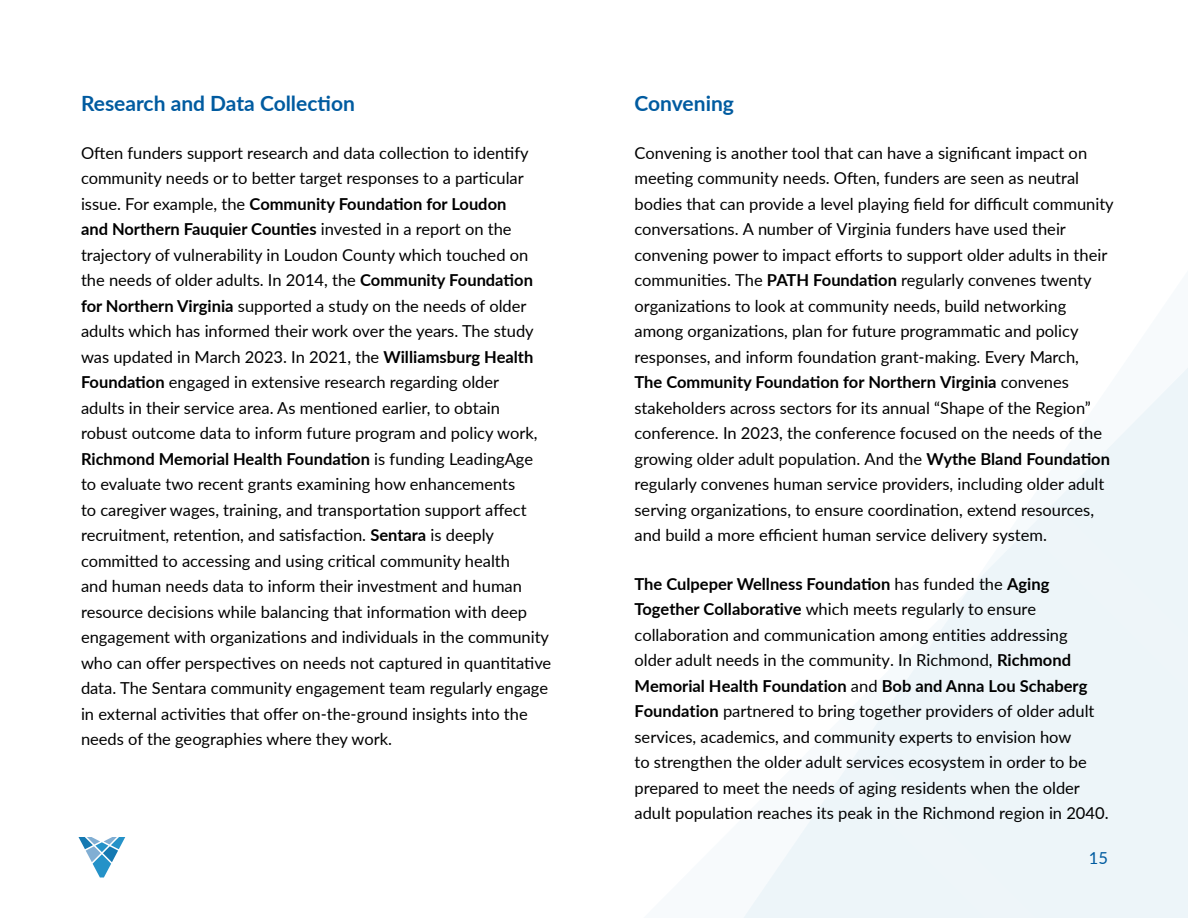
<style>
.page{position:relative;width:1188px;height:918px;background:#fff}
.page>*{position:absolute;margin:0;border:0;box-sizing:border-box;transform-origin:0 0}
.t1{font:700 21px "Lato";color:#005ba0}
.t2{font:16.5px/25.5px "Lato";color:#000}
.t3{font:16.5px "Lato";color:#005ba0}
.s1{font-weight:700}
</style>
<div class="page">
<svg style="left:743px;top:368px;width:445px;height:550px"></svg>
<svg style="left:79px;top:837px;width:46px;height:40px"></svg>
<p class="t1" style="left:81px;top:88px;width:275px">Research and Data Collection</p>
<p class="t2" style="left:81px;top:139px;width:472px">Often funders support research and data collection to identify community needs or to better target responses to a particular issue. For example, the <span class="s1">Community Foundation for Loudon<br>and Northern Fauquier Counties</span> invested in a report on the trajectory of vulnerability in Loudon County which touched on the needs of older adults. In 2014, the <span class="s1">Community Foundation for Northern Virginia</span> supported a study on the needs of older adults which has informed their work over the years. The study was updated in March 2023. In 2021, the <span class="s1">Williamsburg Health Foundation</span> engaged in extensive research regarding older<br>adults in their service area. As mentioned earlier, to obtain<br>robust outcome data to inform future program and policy work, <span class="s1">Richmond Memorial Health Foundation</span> is funding LeadingAge to evaluate two recent grants examining how enhancements<br>to caregiver wages, training, and transportation support affect recruitment, retention, and satisfaction. <span class="s1">Sentara</span> is deeply committed to accessing and using critical community health<br>and human needs data to inform their investment and human resource decisions while balancing that information with deep engagement with organizations and individuals in the community who can offer perspectives on needs not captured in quantitative data. The Sentara community engagement team regularly engage in external activities that offer on-the-ground insights into the needs of the geographies where they work.</p>
<p class="t1" style="left:634px;top:88px;width:101px">Convening</p>
<p class="t2" style="left:634px;top:139px;width:481px">Convening is another tool that can have a significant impact on meeting community needs. Often, funders are seen as neutral bodies that can provide a level playing field for difficult community conversations. A number of Virginia funders have used their convening power to impact efforts to support older adults in their communities. The <span class="s1">PATH Foundation</span> regularly convenes twenty organizations to look at community needs, build networking among organizations, plan for future programmatic and policy responses, and inform foundation grant-making. Every March,<br><span class="s1">The Community Foundation for Northern Virginia</span> convenes stakeholders across sectors for its annual “Shape of the Region” conference. In 2023, the conference focused on the needs of the growing older adult population. And the <span class="s1">Wythe Bland Foundation </span>regularly convenes human service providers, including older adult serving organizations, to ensure coordination, extend resources, and build a more efficient human service delivery system.</p>
<p class="t2" style="left:634px;top:570px;width:476px"><span class="s1">The Culpeper Wellness Foundation</span> has funded the <span class="s1">Aging Together Collaborative</span> which meets regularly to ensure collaboration and communication among entities addressing older adult needs in the community. In Richmond, <span class="s1">Richmond Memorial Health Foundation</span> and <span class="s1">Bob and Anna Lou Schaberg Foundation</span> partnered to bring together providers of older adult services, academics, and community experts to envision how<br>to strengthen the older adult services ecosystem in order to be prepared to meet the needs of aging residents when the older adult population reaches its peak in the Richmond region in 2040.</p>
<p class="t3" style="left:1089px;top:846px;width:21px">15</p>
</div>
